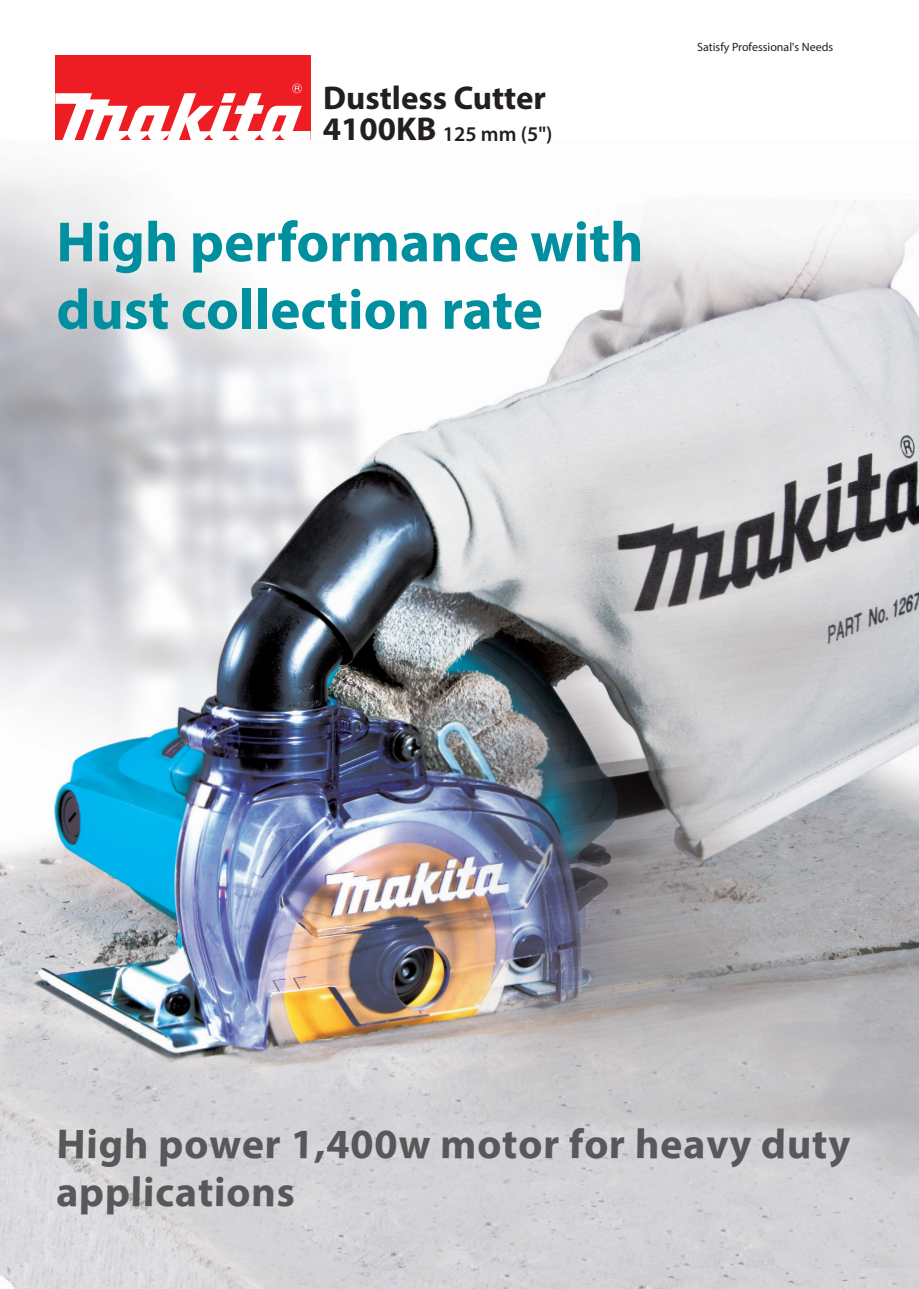
<style>
.page{position:relative;width:919px;height:1289px;background:#fff}
.page>*{position:absolute;margin:0;border:0;box-sizing:border-box;transform-origin:0 0}
.t1{font:700 57px/67.5px "Myriad Pro";color:#008f9e}
.t2{font:700 42px/53.1px "Myriad Pro";color:#57585a}
.t3{font:700 33px "Myriad Pro";color:#231f20}
.t4{font:600 21px "Myriad Pro";color:#231f20}
.t5{font:12px "Myriad Pro";color:#231f20}
.s1{font-weight:700;font-size:33px}
</style>
<div class="page">
<div style="left:55px;top:55px;width:255px;height:85px;background:#ee1d23"></div>
<svg style="left:55px;top:84px;width:255px;height:56px"></svg>
<img style="left:0;top:172px;width:918px;height:1116px">
<p class="t3" style="left:323px;top:77px;width:224px">Dustless Cutter</p>
<p class="t4" style="left:323px;top:120px;width:231px"><span class="s1">4100KB</span> 125 mm (5")</p>
<h1 class="t1" style="left:56px;top:206px;width:588px">High performance with dust collection rate</h1>
<p class="t5" style="left:697px;top:39px;width:138px">Satisfy Professional's Needs</p>
<p class="t2" style="left:57px;top:1108px;width:794px;rotate:1deg">High power 1,400w motor for heavy duty applications</p>
</div>
